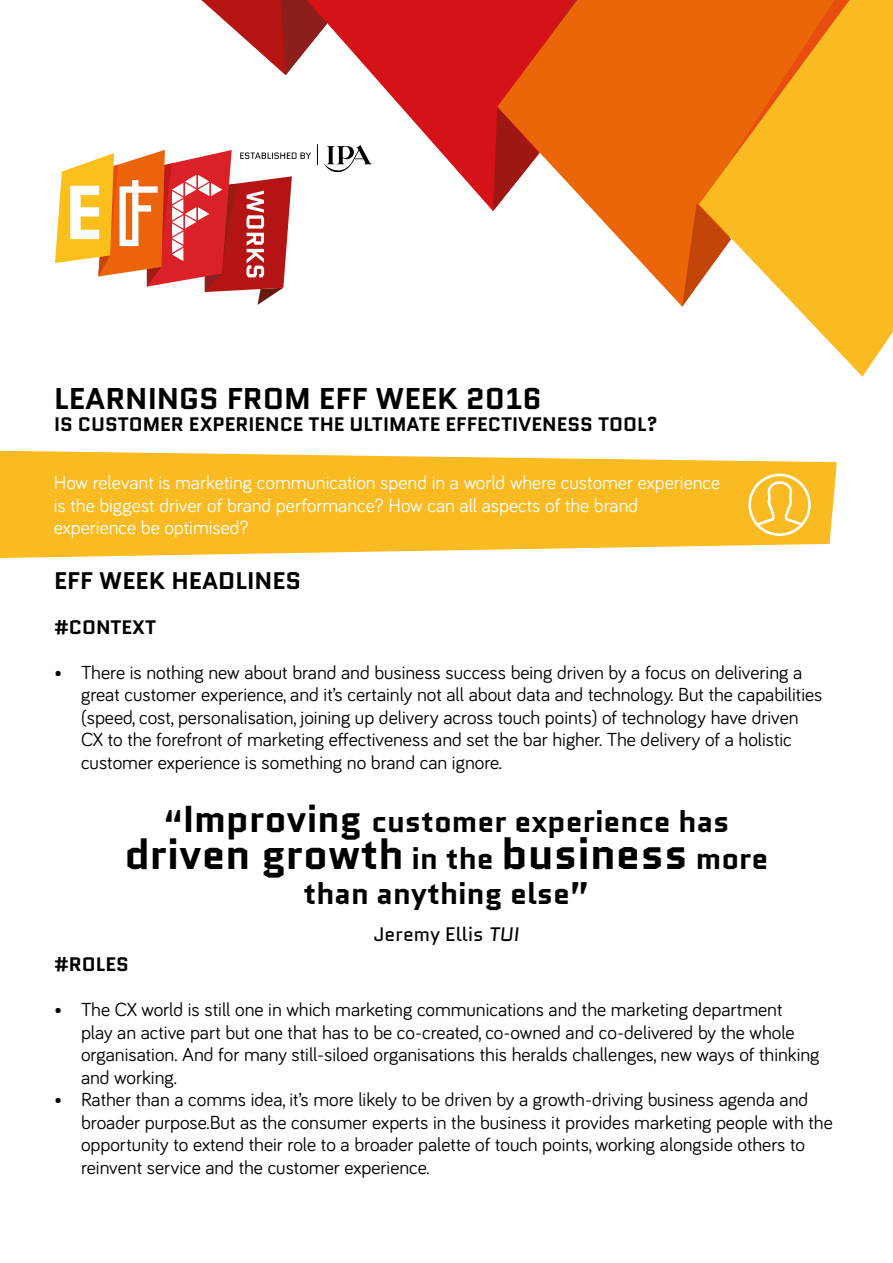
<style>
.page{position:relative;width:893px;height:1263px;background:#fff}
.page>*{position:absolute;margin:0;border:0;box-sizing:border-box;transform-origin:0 0}
.t1{font:700 42px "Quantico";color:#000}
.t2{font:700 30px "Quantico";color:#000}
.t3{font:700 24px "Quantico";color:#000}
.t4{font:19.5px/22.5px "Bariol";color:#000}
.t5{font:19.5px/22.5px "Bariol";color:#fff}
.t6{font:700 19.5px "Quantico";color:#000}
.t7{font:19.5px "Quantico";color:#000}
.s1{font-size:37.5px}
.s2{font-size:30px}
.s3{font-size:43.5px}
.s4{font-style:italic}
</style>
<div class="page">
<svg style="left:201px;top:0;width:106px;height:75px"></svg>
<svg style="left:307px;top:0;width:190px;height:211px;fill:#d41217"></svg>
<svg style="left:493px;top:107px;width:4px;height:104px"></svg>
<svg style="left:497px;top:0;width:202px;height:307px;fill:#eb6608"></svg>
<svg style="left:682px;top:203px;width:17px;height:104px"></svg>
<svg style="left:699px;top:0;width:194px;height:377px;fill:#faba21"></svg>
<svg style="left:324px;top:145px;width:48px;height:27px"></svg>
<svg style="left:317px;top:144px;width:1px;height:21px"></svg>
<svg style="left:55px;top:150px;width:256px;height:155px"></svg>
<svg style="left:0;top:451px;width:837px;height:107px;fill:#faba21"></svg>
<svg style="left:748px;top:474px;width:63px;height:62px"></svg>
<h2 class="t2" style="left:54px;top:377px;width:489px">LEARNINGS FROM EFF WEEK 2016</h2>
<p class="t6" style="left:54px;top:410px;width:606px">IS CUSTOMER EXPERIENCE THE ULTIMATE EFFECTIVENESS TOOL?</p>
<p class="t5" style="left:54px;top:470px;width:668px">How relevant is marketing communication spend in a world where customer experience is the biggest driver of brand performance? How can all aspects of the brand experience be optimised?</p>
<p class="t3" style="left:54px;top:563px;width:249px">EFF WEEK HEADLINES</p>
<p class="t6" style="left:54px;top:613px;width:104px">#CONTEXT</p>
<p class="t4" style="left:81px;top:660px;width:743px;text-indent:-27px">• There is nothing new about brand and business success being driven by a focus on delivering a great customer experience, and it’s certainly not all about data and technology. But the capabilities (speed, cost, personalisation, joining up delivery across touch points) of technology have driven CX to the forefront of marketing effectiveness and set the bar higher. The delivery of a holistic customer experience is something no brand can ignore.</p>
<h2 class="t2" style="left:163px;top:800px;width:567px">“<span class="s1">Improving</span> customer experience has</h2>
<h1 class="t1" style="left:124px;top:824px;width:645px">driven growth <span class="s2">in the</span> <span class="s3">business</span> <span class="s2">more</span></h1>
<h2 class="t2" style="left:304px;top:872px;width:287px">than anything else”</h2>
<p class="t7" style="left:374px;top:921px;width:146px">Jeremy Ellis <span class="s4">TUI</span></p>
<p class="t6" style="left:54px;top:950px;width:76px">#ROLES</p>
<p class="t4" style="left:81px;top:997px;width:740px;text-indent:-27px">• The CX world is still one in which marketing communications and the marketing department<br>play an active part but one that has to be co-created, co-owned and co-delivered by the whole organisation. And for many still-siloed organisations this heralds challenges, new ways of thinking and working.</p>
<p class="t4" style="left:81px;top:1087px;width:753px;text-indent:-27px">• Rather than a comms idea, it’s more likely to be driven by a growth-driving business agenda and broader purpose.But as the consumer experts in the business it provides marketing people with the opportunity to extend their role to a broader palette of touch points, working alongside others to reinvent service and the customer experience.</p>
</div>
